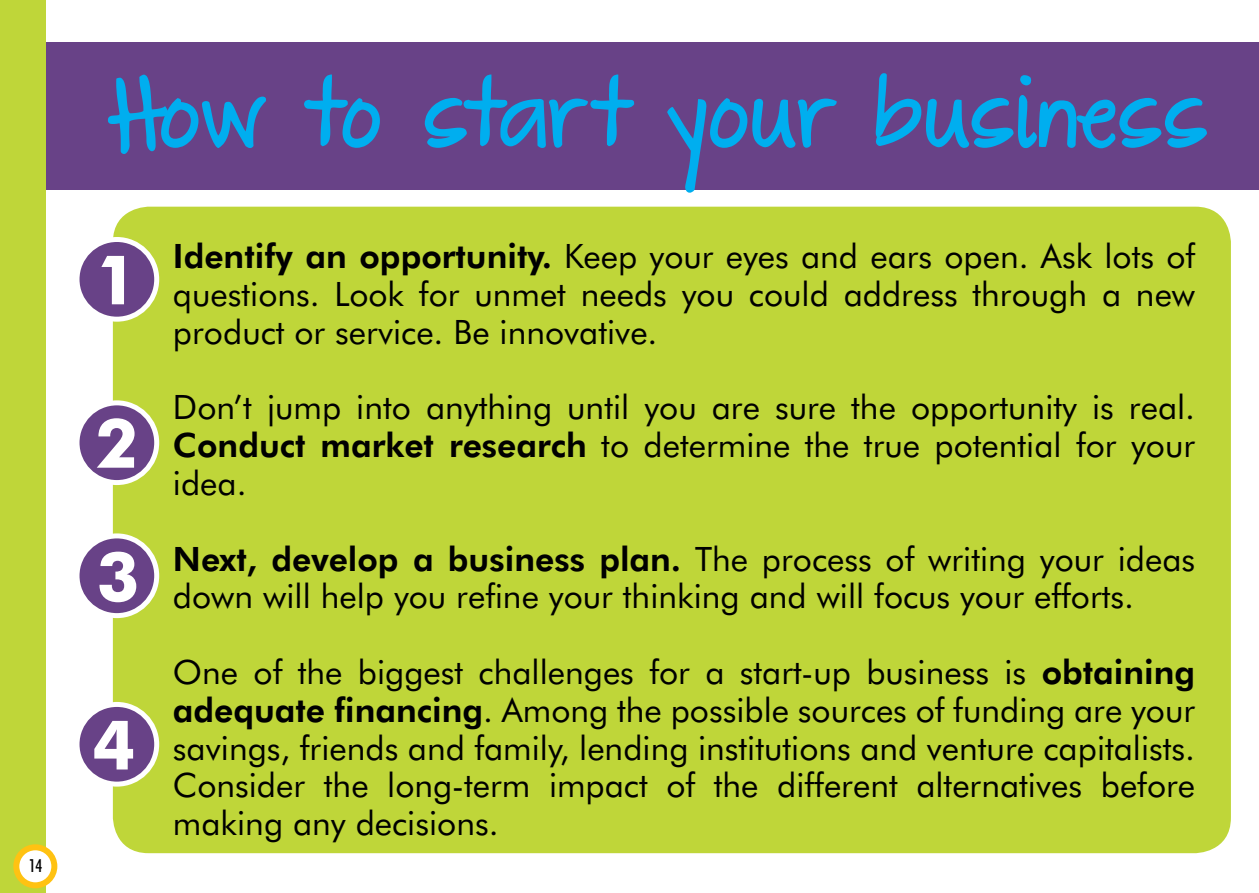
<style>
.page{position:relative;width:1259px;height:893px;background:#fff}
.page>*{position:absolute;margin:0;border:0;box-sizing:border-box;transform-origin:0 0}
.t1{font:700 83.1px "The Great Escape";color:#00aeef}
.t2{font:700 68.4px/133.2px "Futura BT";color:#fff}
.t3{font:33.6px/37.8px "Futura BT";color:#000;text-align:justify}
.t4{font:500 condensed 18px "Futura BT";color:#000}
.s1{font-weight:800}
</style>
<div class="page">
<div style="left:0;top:43px;width:1259px;height:147px;background:#684287"></div>
<div style="left:113px;top:207px;width:1118px;height:646px;background:#bfd639;border-radius:36px"></div>
<div style="left:77px;top:239px;width:80px;height:80px;background:#684287;border-radius:50%"></div>
<div style="left:74px;top:237px;width:85px;height:85px;border:5px solid #fff;border-radius:50%"></div>
<div style="left:77px;top:403px;width:80px;height:80px;background:#684287;border-radius:50%"></div>
<div style="left:74px;top:400px;width:85px;height:85px;border:5px solid #fff;border-radius:50%"></div>
<div style="left:77px;top:536px;width:80px;height:80px;background:#684287;border-radius:50%"></div>
<div style="left:74px;top:533px;width:85px;height:85px;border:5px solid #fff;border-radius:50%"></div>
<div style="left:77px;top:704px;width:80px;height:80px;background:#684287;border-radius:50%"></div>
<div style="left:74px;top:702px;width:85px;height:85px;border:5px solid #fff;border-radius:50%"></div>
<div style="left:0;top:0;width:46px;height:893px;background:#bfd639"></div>
<svg style="left:16px;top:847px;width:38px;height:38px"></svg>
<div style="left:13px;top:844px;width:44px;height:44px;border:6px solid #ffc212;border-radius:50%"></div>
<p class="t4" style="left:29px;top:854px;width:15px">14</p>
<h1 class="t1" style="left:108px;top:71px;width:1102px">How to star t your business</h1>
<h2 class="t2" style="left:95px;top:213px;width:44px">1</h2>
<h2 class="t2" style="left:95px;top:376px;width:45px">2<br>3</h2>
<h2 class="t2" style="left:92px;top:678px;width:44px">4</h2>
<p class="t3" style="left:173px;top:237px;width:1023px"><span class="s1">Identify an opportunity.</span> Keep your eyes and ears open. Ask lots of questions. Look for unmet needs you could address through a new product or service. Be innovative.</p>
<p class="t3" style="left:173px;top:388px;width:1023px">Don’t jump into anything until you are sure the opportunity is real.<br><span class="s1">Conduct market research</span> to determine the true potential for your idea.</p>
<p class="t3" style="left:173px;top:539px;width:1023px"><span class="s1">Next, develop a business plan.</span> The process of writing your ideas down will help you refine your thinking and will focus your efforts.</p>
<p class="t3" style="left:173px;top:653px;width:1023px">One of the biggest challenges for a start-up business is <span class="s1">obtaining adequate financing</span>. Among the possible sources of funding are your savings, friends and family, lending institutions and venture capitalists.<br>Consider the long-term impact of the different alternatives before making any decisions.</p>
</div>
